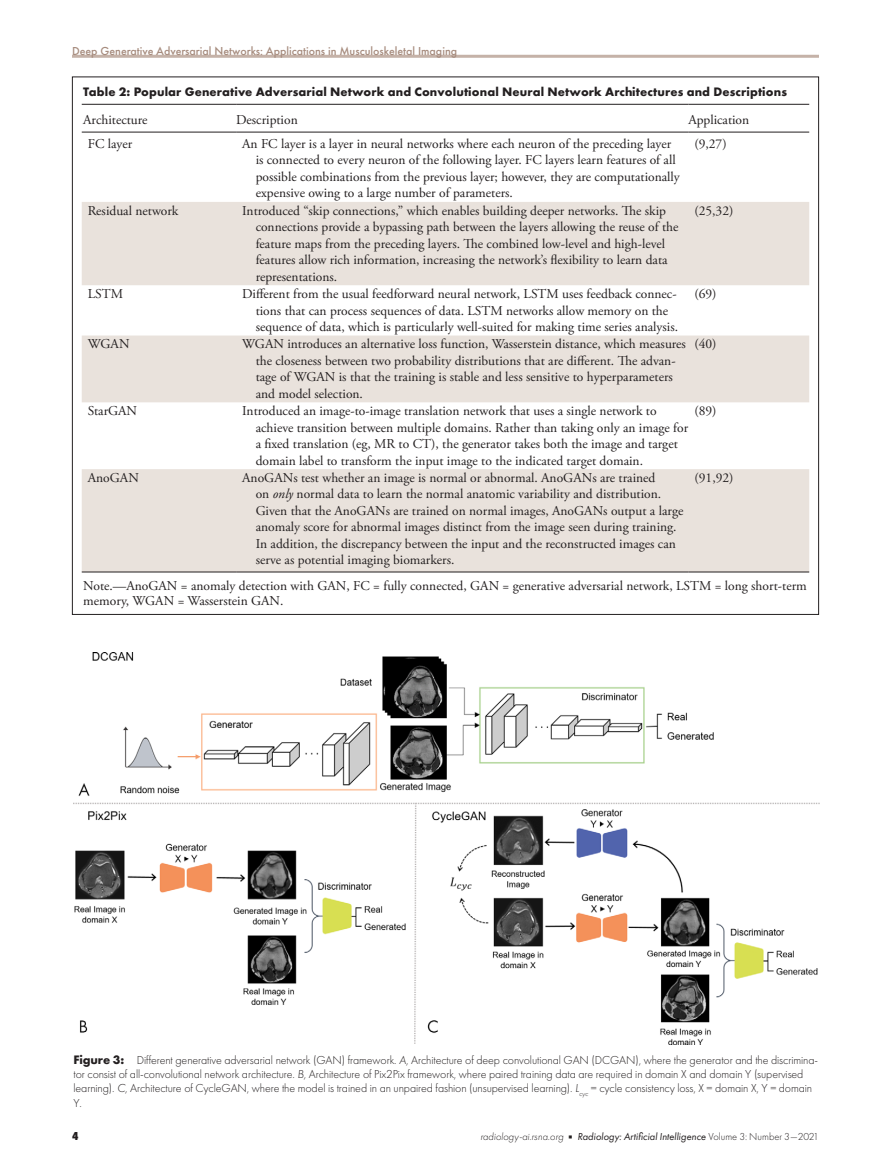
<style>
.page{position:relative;width:891px;height:1175px;background:#fff}
.page>*{position:absolute;margin:0;border:0;box-sizing:border-box;transform-origin:0 0}
.t1{font:13.5px/16.5px "Adobe Garamond Pro";color:#231f20}
.t2{font:700 12.75px "Futura PT";letter-spacing:.01em;color:#231f20}
.t3{font:300 12px/14.4px "Futura PT";letter-spacing:-.01em;color:#231f20}
.t4{font:500 12px "Futura PT";color:#a68b7d}
.t5{font:800 12px "Futura PT Cond";color:#231f20}
.t6{font:italic 10.5px "Futura PT";color:#231f20}
.s1{font-style:italic}
.s2{font-weight:700;font-size:12.75px}
.s3{font-weight:300}
.s4{font-family:"Universal Newswith Comm Pi";font-style:normal;font-size:6px}
.s5{font-weight:300;font-style:normal}
</style>
<div class="page">
<hr style="left:72px;top:55px;width:747px;height:3px;background:#c5b2a8">
<svg style="left:82px;top:202px;width:727px;height:369px;fill:#e9e2dc"></svg>
<hr style="left:82px;top:104px;width:154px;height:1px;background:#231f20">
<hr style="left:236px;top:104px;width:452px;height:1px;background:#231f20">
<hr style="left:688px;top:104px;width:121px;height:1px;background:#231f20">
<hr style="left:82px;top:132px;width:154px;height:1px;background:#231f20">
<hr style="left:236px;top:132px;width:452px;height:1px;background:#231f20">
<hr style="left:688px;top:132px;width:121px;height:1px;background:#231f20">
<hr style="left:82px;top:571px;width:154px;height:1px;background:#231f20">
<hr style="left:236px;top:571px;width:452px;height:1px;background:#231f20">
<hr style="left:688px;top:571px;width:121px;height:1px;background:#231f20">
<img style="left:73px;top:653px;width:747px;height:391px">
<p class="t4" style="left:72px;top:43px;width:387px">Deep Generative Adversarial Networks: Applications in Musculoskeletal Imaging</p>
<p class="t2" style="left:83px;top:83px;width:705px">Table 2: Popular Generative Adversarial Network and Convolutional Neural Network Architectures and Descriptions</p>
<p class="t1" style="left:83px;top:112px;width:66px">Architecture</p>
<p class="t1" style="left:236px;top:112px;width:63px">Description</p>
<p class="t1" style="left:688px;top:112px;width:62px">Application</p>
<p class="t1" style="left:88px;top:136px;width:46px">FC layer</p>
<p class="t1" style="left:256px;top:136px;width:426px;text-indent:-14px">An FC layer is a layer in neural networks where each neuron of the preceding layer is connected to every neuron of the following layer. FC layers learn features of all possible combinations from the previous layer; however, they are computationally expensive owing to a large number of parameters.</p>
<p class="t1" style="left:694px;top:136px;width:34px">(9,27)</p>
<p class="t1" style="left:88px;top:203px;width:92px">Residual network</p>
<p class="t1" style="left:256px;top:203px;width:424px;text-indent:-14px">Introduced “skip connections,” which enables building deeper networks. The skip connections provide a bypassing path between the layers allowing the reuse of the feature maps from the preceding layers. The combined low-level and high-level features allow rich information, increasing the network’s flexibility to learn data representations.</p>
<p class="t1" style="left:694px;top:203px;width:41px">(25,32)</p>
<p class="t1" style="left:88px;top:286px;width:37px">LSTM</p>
<p class="t1" style="left:256px;top:286px;width:424px;text-indent:-14px">Different from the usual feedforward neural network, LSTM uses feedback connec&shy;tions that can process sequences of data. LSTM networks allow memory on the sequence of data, which is particularly well-suited for making time series analysis.</p>
<p class="t1" style="left:694px;top:286px;width:24px">(69)</p>
<p class="t1" style="left:88px;top:336px;width:43px">WGAN</p>
<p class="t1" style="left:256px;top:336px;width:432px;text-indent:-14px">WGAN introduces an alternative loss function, Wasserstein distance, which measures the closeness between two probability distributions that are different. The advan&shy;tage of WGAN is that the training is stable and less sensitive to hyperparameters and model selection.</p>
<p class="t1" style="left:694px;top:336px;width:24px">(40)</p>
<p class="t1" style="left:88px;top:403px;width:51px">StarGAN</p>
<p class="t1" style="left:256px;top:403px;width:434px;text-indent:-14px">Introduced an image-to-image translation network that uses a single network to achieve transition between multiple domains. Rather than taking only an image for a fixed translation (eg, MR to CT), the generator takes both the image and target domain label to transform the input image to the indicated target domain.</p>
<p class="t1" style="left:695px;top:403px;width:24px">(89)</p>
<p class="t1" style="left:88px;top:470px;width:53px">AnoGAN</p>
<p class="t1" style="left:256px;top:470px;width:429px;text-indent:-14px">AnoGANs test whether an image is normal or abnormal. AnoGANs are trained<br>on <span class="s1">only</span> normal data to learn the normal anatomic variability and distribution.<br>Given that the AnoGANs are trained on normal images, AnoGANs output a large anomaly score for abnormal images distinct from the image seen during training.<br>In addition, the discrepancy between the input and the reconstructed images can serve as potential imaging biomarkers.</p>
<p class="t1" style="left:695px;top:470px;width:41px">(91,92)</p>
<p class="t1" style="left:83px;top:578px;width:725px;line-height:15px">Note.—AnoGAN = anomaly detection with GAN, FC = fully connected, GAN = generative adversarial network, LSTM = long short-term memory, WGAN = Wasserstein GAN.</p>
<p class="t3" style="left:73px;top:1052px;width:746px"><span class="s2">Figure 3:</span> Different generative adversarial network (GAN) framework. <span class="s1">A,</span> Architecture of deep convolutional GAN (DCGAN), where the generator and the discrimina&shy;tor consist of all-convolutional network architecture. <span class="s1">B,</span> Architecture of Pix2Pix framework, where paired training data are required in domain X and domain Y (supervised learning). <span class="s1">C,</span> Architecture of CycleGAN, where the model is trained in an unpaired fashion (unsupervised learning). <span class="s1">L</span><sub>cyc</sub> = cycle consistency loss, X = domain X, Y = domain Y.</p>
<p class="t5" style="left:72px;top:1128px;width:8px">4</p>
<p class="t6" style="left:480px;top:1130px;width:340px"><span class="s3">radiology-ai.rsna.org</span> <span class="s4">n</span> Radiology: Artificial Intelligence <span class="s5">Volume 3: Number 3—2021</span></p>
</div>
